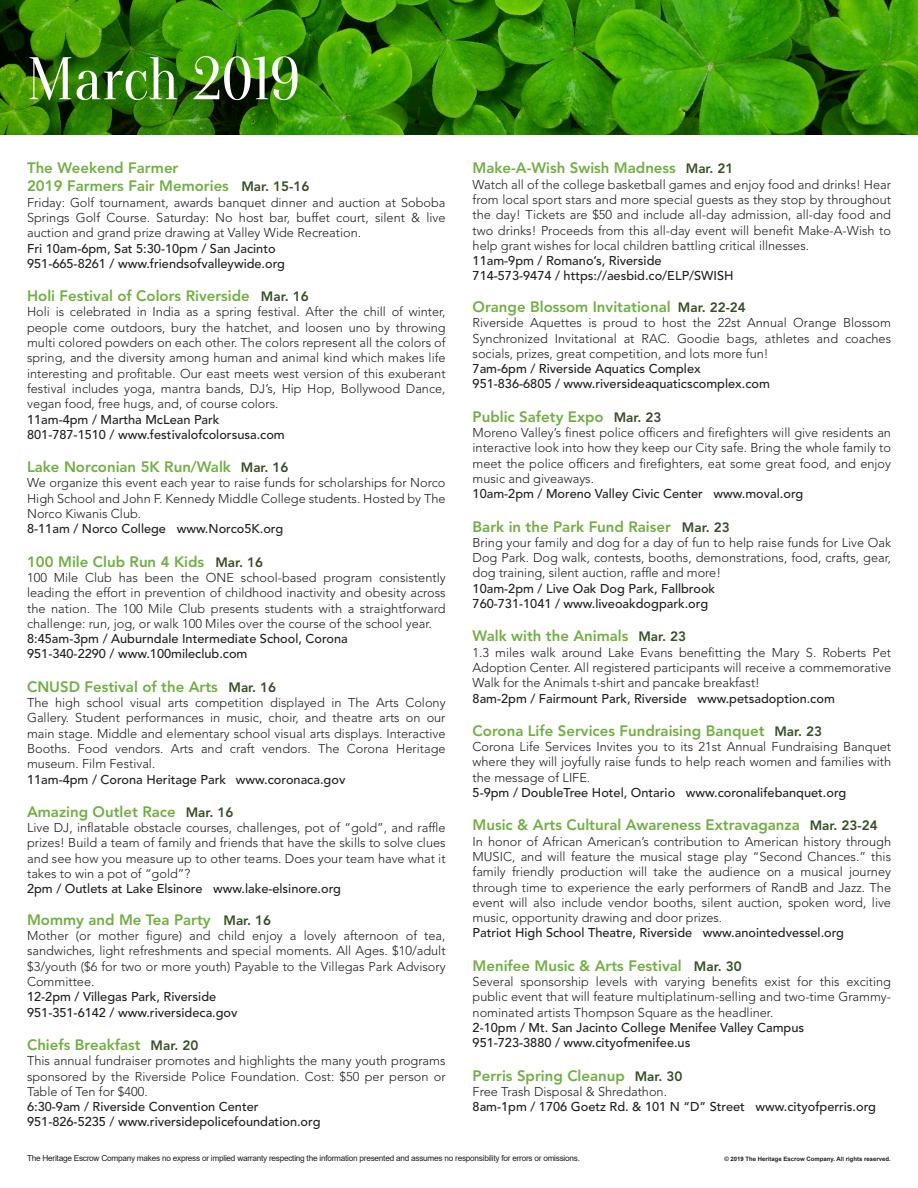
<style>
.page{position:relative;width:918px;height:1188px;background:#fff}
.page>*{position:absolute;margin:0;border:0;box-sizing:border-box;transform-origin:0 0}
.t1{font:60px "Oranienbaum";color:#fff}
.t2{font:800 15px/18px "Avenir LT Std";color:#71af43}
.t3{font:300 12.75px/15.3px "Avenir LT Std";color:#231f20;text-align:justify}
.t4{font:500 12.75px/15.3px "Avenir LT Std";color:#231f20}
.t5{font:8.25px "Arial";letter-spacing:-.03em;color:#231f20}
.t6{font:700 6px "Arial";color:#231f20}
.s1{font-size:13.5px;color:#334f23}
</style>
<div class="page">
<img style="left:0;top:0;width:918px;height:135px">
<h1 class="t1" style="left:27px;top:46px;width:274px">March 2019</h1>
<p class="t2" style="left:27px;top:159px;width:284px">The Weekend Farmer<br>2019 Farmers Fair Memories <span class="s1">Mar. 15-16</span></p>
<p class="t3" style="left:27px;top:195px;width:420px">Friday: Golf tournament, awards banquet dinner and auction at Soboba Springs Golf Course. Saturday: No host bar, buffet court, silent &amp; live auction and grand prize drawing at Valley Wide Recreation.</p>
<p class="t4" style="left:27px;top:241px;width:259px">Fri 10am-6pm, Sat 5:30-10pm / San Jacinto<br>951-665-8261 / www.friendsofvalleywide.org</p>
<p class="t2" style="left:27px;top:287px;width:283px">Holi Festival of Colors Riverside <span class="s1">Mar. 16</span></p>
<p class="t3" style="left:27px;top:304px;width:420px">Holi is celebrated in India as a spring festival. After the chill of winter, people come outdoors, bury the hatchet, and loosen uno by throwing multi colored powders on each other. The colors represent all the colors of spring, and the diversity among human and animal kind which makes life interesting and profitable. Our east meets west version of this exuberant festival includes yoga, mantra bands, DJ’s, Hip Hop, Bollywood Dance, vegan food, free hugs, and, of course colors.</p>
<p class="t4" style="left:27px;top:412px;width:259px">11am-4pm / Martha McLean Park<br>801-787-1510 / www.festivalofcolorsusa.com</p>
<p class="t2" style="left:27px;top:458px;width:263px">Lake Norconian 5K Run/Walk <span class="s1">Mar. 16</span></p>
<p class="t3" style="left:27px;top:475px;width:420px">We organize this event each year to raise funds for scholarships for Norco High School and John F. Kennedy Middle College students. Hosted by The Norco Kiwanis Club.</p>
<p class="t4" style="left:27px;top:522px;width:258px">8-11am / Norco College www.Norco5K.org</p>
<p class="t2" style="left:27px;top:552px;width:238px">100 Mile Club Run 4 Kids <span class="s1">Mar. 16</span></p>
<p class="t3" style="left:27px;top:570px;width:420px">100 Mile Club has been the ONE school-based program consistently leading the effort in prevention of childhood inactivity and obesity across the nation. The 100 Mile Club presents students with a straightforward challenge: run, jog, or walk 100 Miles over the course of the school year.</p>
<p class="t4" style="left:27px;top:631px;width:322px">8:45am-3pm / Auburndale Intermediate School, Corona<br>951-340-2290 / www.100mileclub.com</p>
<p class="t2" style="left:27px;top:678px;width:251px">CNUSD Festival of the Arts <span class="s1">Mar. 16</span></p>
<p class="t3" style="left:27px;top:695px;width:420px">The high school visual arts competition displayed in The Arts Colony Gallery. Student performances in music, choir, and theatre arts on our main stage. Middle and elementary school visual arts displays. Interactive Booths. Food vendors. Arts and craft vendors. The Corona Heritage museum. Film Festival.</p>
<p class="t4" style="left:27px;top:772px;width:320px">11am-4pm / Corona Heritage Park www.coronaca.gov</p>
<p class="t2" style="left:27px;top:803px;width:208px">Amazing Outlet Race <span class="s1">Mar. 16</span></p>
<p class="t3" style="left:27px;top:820px;width:420px">Live DJ, inflatable obstacle courses, challenges, pot of “gold”, and raffle prizes! Build a team of family and friends that have the skills to solve clues and see how you measure up to other teams. Does your team have what it takes to win a pot of “gold”?</p>
<p class="t4" style="left:27px;top:882px;width:315px">2pm / Outlets at Lake Elsinore www.lake-elsinore.org</p>
<p class="t2" style="left:27px;top:911px;width:246px">Mommy and Me Tea Party <span class="s1">Mar. 16</span></p>
<p class="t3" style="left:27px;top:928px;width:420px">Mother (or mother figure) and child enjoy a lovely afternoon of tea, sandwiches, light refreshments and special moments. All Ages. $10/adult $3/youth ($6 for two or more youth) Payable to the Villegas Park Advisory Committee.</p>
<p class="t4" style="left:27px;top:990px;width:212px">12-2pm / Villegas Park, Riverside<br>951-351-6142 / www.riversideca.gov</p>
<p class="t2" style="left:27px;top:1036px;width:173px">Chiefs Breakfast <span class="s1">Mar. 20</span></p>
<p class="t3" style="left:27px;top:1053px;width:420px">This annual fundraiser promotes and highlights the many youth programs sponsored by the Riverside Police Foundation. Cost: $50 per person or Table of Ten for $400.</p>
<p class="t4" style="left:27px;top:1099px;width:295px">6:30-9am / Riverside Convention Center<br>951-826-5235 / www.riversidepolicefoundation.org</p>
<p class="t2" style="left:473px;top:159px;width:262px">Make-A-Wish Swish Madness <span class="s1">Mar. 21</span></p>
<p class="t3" style="left:473px;top:177px;width:420px">Watch all of the college basketball games and enjoy food and drinks! Hear from local sport stars and more special guests as they stop by throughout the day! Tickets are $50 and include all-day admission, all-day food and two drinks! Proceeds from this all-day event will benefit Make-A-Wish to help grant wishes for local children battling critical illnesses.</p>
<p class="t4" style="left:473px;top:253px;width:263px">11am-9pm / Romano’s, Riverside<br>714-573-9474 / https://aesbid.co/ELP/SWISH</p>
<p class="t2" style="left:473px;top:298px;width:275px">Orange Blossom Invitational <span class="s1">Mar. 22-24</span></p>
<p class="t3" style="left:473px;top:315px;width:420px">Riverside Aquettes is proud to host the 22st Annual Orange Blossom Synchronized Invitational at RAC. Goodie bags, athletes and coaches socials, prizes, great competition, and lots more fun!</p>
<p class="t4" style="left:473px;top:361px;width:299px">7am-6pm / Riverside Aquatics Complex<br>951-836-6805 / www.riversideaquaticscomplex.com</p>
<p class="t2" style="left:473px;top:408px;width:190px">Public Safety Expo <span class="s1">Mar. 23</span></p>
<p class="t3" style="left:473px;top:425px;width:420px">Moreno Valley’s finest police officers and firefighters will give residents an interactive look into how they keep our City safe. Bring the whole family to meet the police officers and firefighters, eat some great food, and enjoy music and giveaways.</p>
<p class="t4" style="left:473px;top:486px;width:332px">10am-2pm / Moreno Valley Civic Center www.moval.org</p>
<p class="t2" style="left:473px;top:517px;width:259px">Bark in the Park Fund Raiser <span class="s1">Mar. 23</span></p>
<p class="t3" style="left:473px;top:535px;width:420px">Bring your family and dog for a day of fun to help raise funds for Live Oak Dog Park. Dog walk, contests, booths, demonstrations, food, crafts, gear, dog training, silent auction, raffle and more!</p>
<p class="t4" style="left:473px;top:581px;width:244px">10am-2pm / Live Oak Dog Park, Fallbrook<br>760-731-1041 / www.liveoakdogpark.org</p>
<p class="t2" style="left:473px;top:627px;width:215px">Walk with the Animals <span class="s1">Mar. 23</span></p>
<p class="t3" style="left:473px;top:645px;width:420px">1.3 miles walk around Lake Evans benefitting the Mary S. Roberts Pet Adoption Center. All registered participants will receive a commemorative Walk for the Animals t-shirt and pancake breakfast!</p>
<p class="t4" style="left:473px;top:691px;width:364px">8am-2pm / Fairmount Park, Riverside www.petsadoption.com</p>
<p class="t2" style="left:473px;top:722px;width:351px">Corona Life Services Fundraising Banquet <span class="s1">Mar. 23</span></p>
<p class="t3" style="left:473px;top:739px;width:420px">Corona Life Services Invites you to its 21st Annual Fundraising Banquet where they will joyfully raise funds to help reach women and families with the message of LIFE.</p>
<p class="t4" style="left:473px;top:785px;width:375px">5-9pm / DoubleTree Hotel, Ontario www.coronalifebanquet.org</p>
<p class="t2" style="left:473px;top:816px;width:407px">Music &amp; Arts Cultural Awareness Extravaganza <span class="s1">Mar. 23-24</span></p>
<p class="t3" style="left:473px;top:834px;width:420px">In honor of African American’s contribution to American history through MUSIC, and will feature the musical stage play “Second Chances.” this family friendly production will take the audience on a musical journey through time to experience the early performers of RandB and Jazz. The event will also include vendor booths, silent auction, spoken word, live music, opportunity drawing and door prizes.</p>
<p class="t4" style="left:473px;top:926px;width:373px">Patriot High School Theatre, Riverside www.anointedvessel.org</p>
<p class="t2" style="left:473px;top:957px;width:271px">Menifee Music &amp; Arts Festival <span class="s1">Mar. 30</span></p>
<p class="t3" style="left:473px;top:974px;width:420px">Several sponsorship levels with varying benefits exist for this exciting public event that will feature multiplatinum-selling and two-time Grammy&shy;nominated artists Thompson Square as the headliner.</p>
<p class="t4" style="left:473px;top:1020px;width:333px">2-10pm / Mt. San Jacinto College Menifee Valley Campus<br>951-723-3880 / www.cityofmenifee.us</p>
<p class="t2" style="left:473px;top:1066px;width:211px">Perris Spring Cleanup <span class="s1">Mar. 30</span></p>
<p class="t3" style="left:473px;top:1084px;width:196px">Free Trash Disposal &amp; Shredathon.</p>
<p class="t4" style="left:473px;top:1099px;width:405px">8am-1pm / 1706 Goetz Rd. &amp; 101 N “D” Street www.cityofperris.org</p>
<p class="t5" style="left:27px;top:1152px;width:555px">The Heritage Escrow Company makes no express or implied warranty respecting the information presented and assumes no responsibility for errors or omissions.</p>
<p class="t6" style="left:725px;top:1155px;width:168px">© 2019 The Heritage Escrow Company. All rights reserved.</p>
</div>
